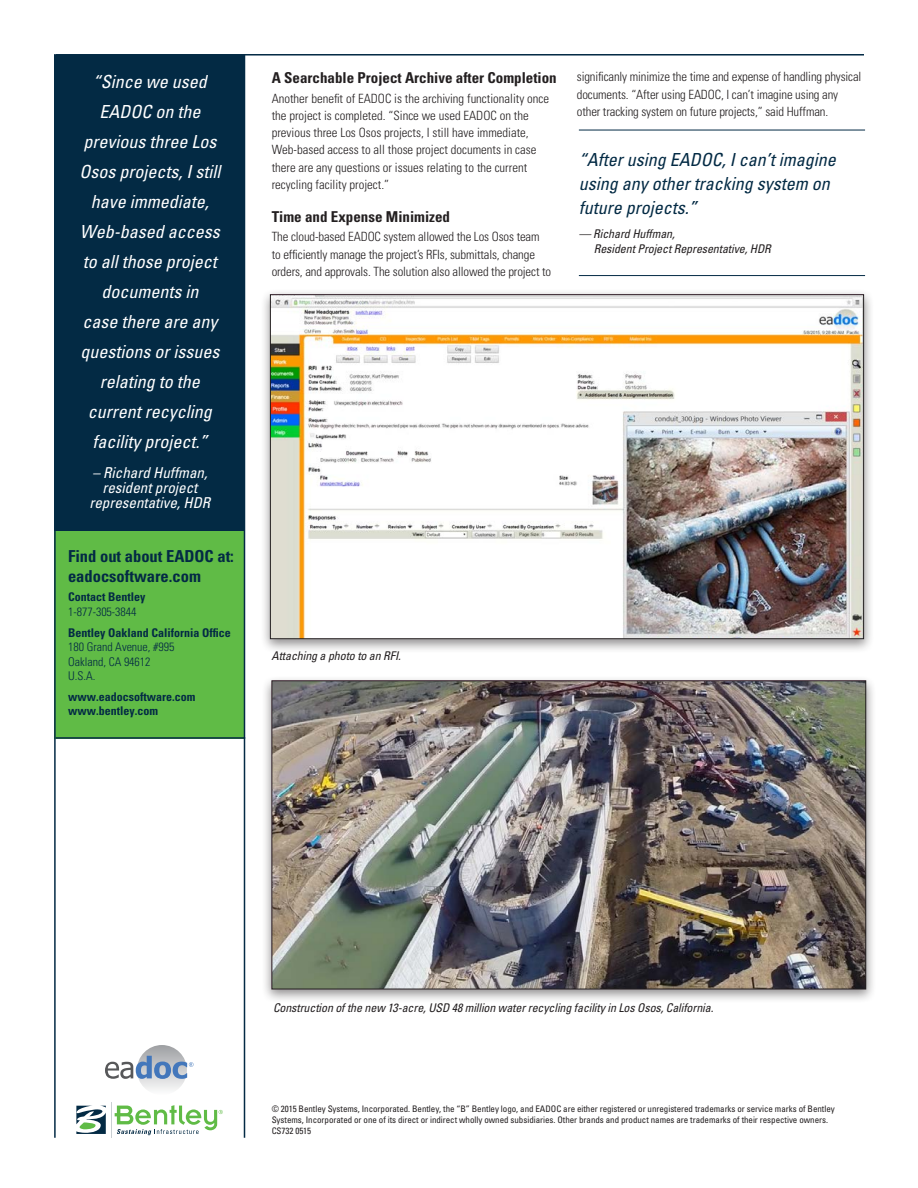
<style>
.page{position:relative;width:918px;height:1188px;background:#fff}
.page>*{position:absolute;margin:0;border:0;box-sizing:border-box;transform-origin:0 0}
.P__Blue_Sidebar_Cal{font:italic condensed 18px/30px "Univers";color:#fff;text-align:center}
.S__Callouts_Quotes{font:italic condensed 18px/24px "Univers";color:#032a44}
.S__Sidebar_Header_B{font:700 condensed 16.5px/19.8px "Univers";color:#032a44}
.S__Body_Sub-Heads{font:700 condensed 15px "Univers";color:#231f20}
.P__Blue_Sidebar_Cal-2{font:italic condensed 15px/15px "Univers";color:#fff;text-align:center}
.S__Body_copy{font:300 condensed 12.75px/17.2px "Univers";letter-spacing:-.01em;color:#231f20}
.S__Image_captions{font:italic condensed 12px "Univers";letter-spacing:-.01em;color:#231f20}
.S__Sidebar_body_Blu{font:300 condensed 12px/14.4px "Univers";color:#032a44}
.S__Callout_attribut{font:italic condensed 12px/14.4px "Univers";letter-spacing:-.01em;color:#231f20}
.S__Sidebar_sub-head{font:700 condensed 12px "Univers";color:#032a44}
.S__Sidebar_body_Blu-2{font:700 condensed 12px/14.4px "Univers";color:#032a44}
.S__Legal_text{font:condensed 9px/10.8px "Univers";letter-spacing:-.005em;color:#231f20}
</style>
<div class="page">
<div style="left:261px;top:675px;width:615px;height:329px;background:#231f20;opacity:.5"></div>
<img style="left:271px;top:680px;width:596px;height:310px">
<div style="left:260px;top:289px;width:614px;height:365px;background:#231f20;opacity:.5"></div>
<img style="left:270px;top:294px;width:594px;height:346px">
<hr style="left:111px;top:1102px;width:1px;height:36px;background:#c9cfd3">
<svg style="left:76px;top:1106px;width:30px;height:28px"></svg>
<svg style="left:115px;top:1105px;width:108px;height:30px"></svg>
<div style="left:55px;top:489px;width:190px;height:249px;background:#60bb46"></div>
<hr style="left:56px;top:737px;width:189px;height:2px;background:#032a44">
<div style="left:55px;top:56px;width:190px;height:475px;background:#032a44"></div>
<hr style="left:244px;top:54px;width:1px;height:1084px;background:#032a44">
<hr style="left:54px;top:54px;width:2px;height:1084px;background:#032a44">
<hr style="left:579px;top:130px;width:286px;height:1px;background:#032a44">
<hr style="left:579px;top:275px;width:286px;height:1px;background:#032a44">
<svg style="left:137px;top:1045px;width:50px;height:50px"></svg>
<svg style="left:105px;top:1056px;width:89px;height:23px"></svg>
<hr style="left:56px;top:54px;width:808px;height:2px;background:#032a44">
<p class="P__Blue_Sidebar_Cal" style="left:79px;top:66px;width:142px">“Since we used<br>EADOC on the previous three Los<br>Osos projects, I still have immediate,<br>Web-based access to all those project documents in<br>case there are any questions or issues relating to the current recycling facility project.”</p>
<p class="P__Blue_Sidebar_Cal-2" style="left:89px;top:465px;width:122px">– Richard Huffman, resident project representative, HDR</p>
<p class="S__Sidebar_Header_B" style="left:68px;top:547px;width:167px">Find out about EADOC at: eadocsoftware.com</p>
<p class="S__Sidebar_sub-head" style="left:68px;top:590px;width:79px">Contact Bentley</p>
<p class="S__Sidebar_body_Blu" style="left:68px;top:604px;width:70px">1-877-305-3844</p>
<p class="S__Sidebar_sub-head" style="left:68px;top:625px;width:164px">Bentley Oakland California Office</p>
<p class="S__Sidebar_body_Blu" style="left:68px;top:640px;width:108px">180 Grand Avenue, #995<br>Oakland, CA 94612<br>U.S.A.</p>
<p class="S__Sidebar_body_Blu-2" style="left:68px;top:690px;width:129px">www.eadocsoftware.com www.bentley.com</p>
<p class="S__Body_Sub-Heads" style="left:272px;top:69px;width:287px">A Searchable Project Archive after Completion</p>
<p class="S__Body_copy" style="left:272px;top:89px;width:279px">Another benefit of EADOC is the archiving functionality once the project is completed. “Since we used EADOC on the previous three Los Osos projects, I still have immediate, Web-based access to all those project documents in case there are any questions or issues relating to the current recycling facility project.”</p>
<p class="S__Body_Sub-Heads" style="left:272px;top:207px;width:180px">Time and Expense Minimized</p>
<p class="S__Body_copy" style="left:272px;top:228px;width:281px">The cloud-based EADOC system allowed the Los Osos team to efficiently manage the project’s RFIs, submittals, change orders, and approvals. The solution also allowed the project to</p>
<p class="S__Body_copy" style="left:577px;top:68px;width:286px">significanly minimize the time and expense of handling physical documents. “After using EADOC, I can’t imagine using any other tracking system on future projects,” said Huffman.</p>
<p class="S__Callouts_Quotes" style="left:579px;top:147px;width:258px">“After using EADOC, I can’t imagine using any other tracking system on future projects.”</p>
<p class="S__Callout_attribut" style="left:594px;top:227px;width:179px;text-indent:-15px">— Richard Huffman,<br>Resident Project Representative, HDR</p>
<p class="S__Image_captions" style="left:272px;top:648px;width:131px">Attaching a photo to an RFI.</p>
<p class="S__Image_captions" style="left:273px;top:1000px;width:442px">Construction of the new 13-acre, USD 48 million water recycling facility in Los Osos, California.</p>
<p class="S__Legal_text" style="left:272px;top:1104px;width:565px">© 2015 Bentley Systems, Incorporated. Bentley, the “B” Bentley logo, and EADOC are either registered or unregistered trademarks or service marks of Bentley<br>Systems, Incorporated or one of its direct or indirect wholly owned subsidiaries. Other brands and product names are trademarks of their respective owners.<br>CS732 0515</p>
</div>
